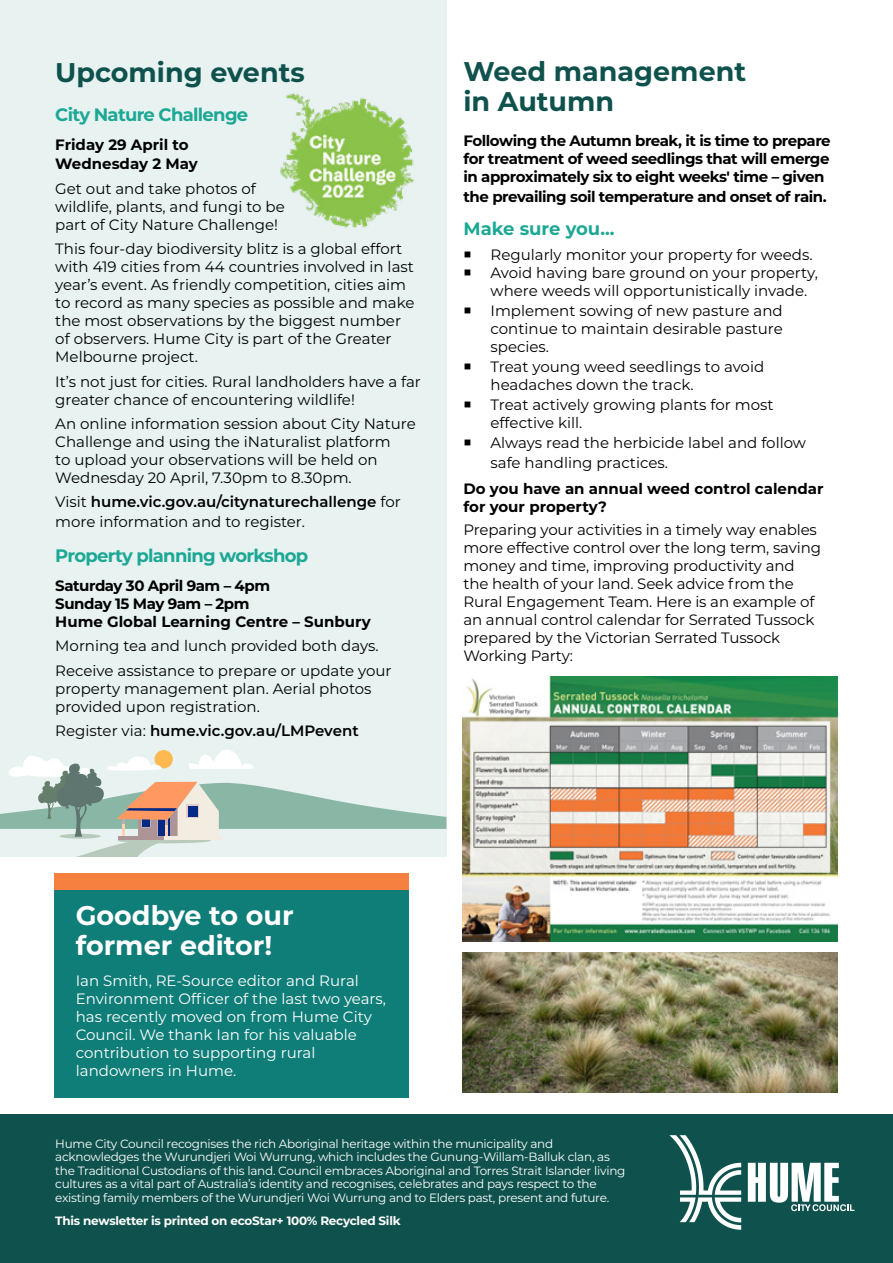
<style>
.page{position:relative;width:893px;height:1263px;background:#fff}
.page>*{position:absolute;margin:0;border:0;box-sizing:border-box;transform-origin:0 0}
.t1{font:700 27px/30px "Montserrat";color:#0f524d}
.t2{font:700 27px/30px "Montserrat";color:#fff}
.t3{font:700 18px "Montserrat";letter-spacing:-.04em;color:#1ca894}
.t4{font:700 18px "Montserrat";color:#1ca894}
.t5{font:15px/18px "Montserrat";color:#000}
.t6{font:700 15px/18px "Montserrat";letter-spacing:-.03em;color:#000;text-align:justify}
.t7{font:15px/18px "Montserrat";color:#fff}
.t8{font:700 15px/18px "Montserrat";color:#000}
.t9{font:600 15px "Montserrat";color:#000}
.t10{font:12px/13.5px "Montserrat";letter-spacing:-.02em;color:#fff}
.t11{font:700 12px "Montserrat";letter-spacing:-.02em;color:#fff}
.s1{font-weight:600}
.s2{font-weight:400}
</style>
<div class="page">
<div style="left:0;top:0;width:446px;height:859px;background:#e7f2f1"></div>
<div style="left:0;top:1114px;width:893px;height:149px;background:#0f524d"></div>
<img style="left:463px;top:677px;width:375px;height:264px">
<svg style="left:748px;top:1163px;width:106px;height:48px"></svg>
<svg style="left:669px;top:1135px;width:72px;height:95px"></svg>
<svg style="left:0;top:750px;width:446px;height:108px"></svg>
<img style="left:280px;top:93px;width:134px;height:135px">
<div style="left:0;top:858px;width:446px;height:256px;background:#fff"></div>
<div style="left:55px;top:876px;width:354px;height:222px;background:#0f7d78"></div>
<div style="left:55px;top:873px;width:354px;height:17px;background:#f58040"></div>
<img style="left:463px;top:952px;width:375px;height:140px">
<h1 class="t1" style="left:55px;top:56px;width:251px">Upcoming events</h1>
<p class="t3" style="left:55px;top:102px;width:195px">City Nature Challenge</p>
<p class="t8" style="left:55px;top:134px;width:144px;line-height:19.5px">Friday 29 April to<br>Wednesday 2 May</p>
<p class="t5" style="left:55px;top:179px;width:231px">Get out and take photos of wildlife, plants, and fungi to be part of City Nature Challenge!</p>
<p class="t5" style="left:55px;top:239px;width:361px">This four-day biodiversity blitz is a global effort with 419 cities from 44 countries involved in last year’s event. As friendly competition, cities aim to record as many species as possible and make the most observations by the biggest number of observers. Hume City is part of the Greater Melbourne project.</p>
<p class="t5" style="left:55px;top:372px;width:367px">It’s not just for cities. Rural landholders have a far greater chance of encountering wildlife!</p>
<p class="t5" style="left:55px;top:414px;width:362px">An online information session about City Nature Challenge and using the iNaturalist platform<br>to upload your observations will be held on Wednesday 20 April, 7.30pm to 8.30pm.</p>
<p class="t5" style="left:55px;top:492px;width:347px;line-height:19.5px">Visit <span class="s1">hume.vic.gov.au/citynaturechallenge</span> for more information and to register.</p>
<p class="t3" style="left:55px;top:543px;width:255px">Property planning workshop</p>
<p class="t6" style="left:55px;top:576px;width:317px;text-align:left">Saturday 30 April 9am – 4pm<br>Sunday 15 May 9am – 2pm<br>Hume Global Learning Centre – Sunbury</p>
<p class="t5" style="left:55px;top:633px;width:338px;line-height:24.3px">Morning tea and lunch provided both days.<br>Receive assistance to prepare or update your</p>
<p class="t5" style="left:55px;top:679px;width:318px">property management plan. Aerial photos provided upon registration.</p>
<p class="t9" style="left:55px;top:720px;width:305px"><span class="s2">Register via:</span> hume.vic.gov.au/LMPevent</p>
<h1 class="t1" style="left:463px;top:55px;width:284px">Weed management in Autumn</h1>
<p class="t6" style="left:463px;top:131px;width:369px">Following the Autumn break, it is time to prepare for treatment of weed seedlings that will emerge in approximately six to eight weeks' time – given</p>
<p class="t6" style="left:463px;top:187px;width:365px">the prevailing soil temperature and onset of rain.</p>
<p class="t4" style="left:463px;top:216px;width:152px">Make sure you...</p>
<p class="t5" style="left:490px;top:245px;width:329px">Regularly monitor your property for weeds.<br>Avoid having bare ground on your property, where weeds will opportunistically invade.</p>
<p class="t5" style="left:490px;top:301px;width:294px;text-align:justify">Implement sowing of new pasture and continue to maintain desirable pasture species.</p>
<p class="t5" style="left:490px;top:357px;width:275px">Treat young weed seedlings to avoid headaches down the track.</p>
<p class="t5" style="left:490px;top:395px;width:285px">Treat actively growing plants for most effective kill.</p>
<p class="t5" style="left:490px;top:433px;width:317px;line-height:19.5px">Always read the herbicide label and follow safe handling practices.</p>
<p class="t8" style="left:463px;top:479px;width:362px">Do you have an annual weed control calendar for your property?</p>
<p class="t5" style="left:463px;top:520px;width:359px">Preparing your activities in a timely way enables more effective control over the long term, saving money and time, improving productivity and the health of your land. Seek advice from the Rural Engagement Team. Here is an example of an annual control calendar for Serrated Tussock prepared by the Victorian Serrated Tussock Working Party:</p>
<h1 class="t2" style="left:76px;top:899px;width:219px">Goodbye to our former editor!</h1>
<p class="t7" style="left:76px;top:971px;width:312px">Ian Smith, RE-Source editor and Rural Environment Officer of the last two years, has recently moved on from Hume City Council. We thank Ian for his valuable contribution to supporting rural landowners in Hume.</p>
<p class="t10" style="left:55px;top:1136px;width:572px">Hume City Council recognises the rich Aboriginal heritage within the municipality and acknowledges the Wurundjeri Woi Wurrung, which includes the Gunung-Willam-Balluk clan, as the Traditional Custodians of this land. Council embraces Aboriginal and Torres Strait Islander living cultures as a vital part of Australia’s identity and recognises, celebrates and pays respect to the existing family members of the Wurundjeri Woi Wurrung and to Elders past, present and future.</p>
<p class="t11" style="left:55px;top:1212px;width:347px">This newsletter is printed on ecoStar+ 100% Recycled Silk</p>
</div>
